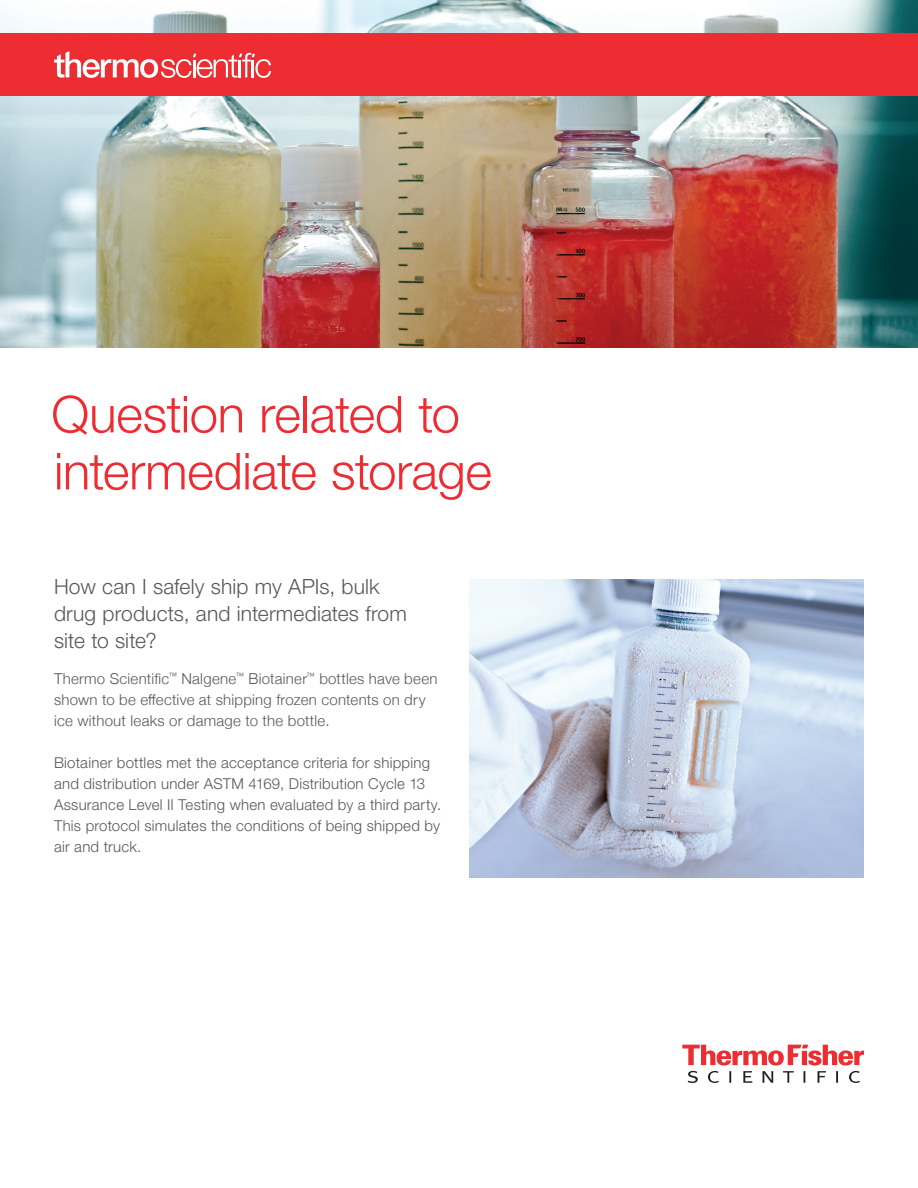
<style>
.page{position:relative;width:918px;height:1188px;background:#fff}
.page>*{position:absolute;margin:0;border:0;box-sizing:border-box;transform-origin:0 0}
.t1{font:300 51px/57px "Helvetica Neue LT Std";letter-spacing:-.01em;color:#ee2d33}
.t2{font:300 21px/27px "Helvetica Neue LT Std";letter-spacing:.005em;color:#57585a}
.t3{font:300 15px/21px "Helvetica Neue LT Std";letter-spacing:.015em;color:#57585a}
.t4{font:300 15px/21px "Helvetica Neue";letter-spacing:.02em;color:#57585a}
</style>
<div class="page">
<img style="left:0;top:0;width:918px;height:348px">
<svg style="left:682px;top:1045px;width:182px;height:38px"></svg>
<img style="left:470px;top:579px;width:394px;height:299px">
<div style="left:0;top:33px;width:918px;height:63px;background:#ee2d33"></div>
<svg style="left:54px;top:51px;width:217px;height:27px"></svg>
<h1 class="t1" style="left:51px;top:385px;width:442px">Question related to intermediate storage</h1>
<h2 class="t2" style="left:54px;top:573px;width:354px">How can I safely ship my APIs, bulk drug products, and intermediates from site to site?</h2>
<p class="t4" style="left:54px;top:667px;width:385px">Thermo Scientific<sup>™</sup> Nalgene<sup>™</sup> Biotainer<sup>™</sup> bottles have been shown to be effective at shipping frozen contents on dry ice without leaks or damage to the bottle.</p>
<p class="t3" style="left:54px;top:752px;width:389px">Biotainer bottles met the acceptance criteria for shipping and distribution under ASTM 4169, Distribution Cycle 13<br>Assurance Level II Testing when evaluated by a third party.<br>This protocol simulates the conditions of being shipped by air and truck.</p>
</div>
